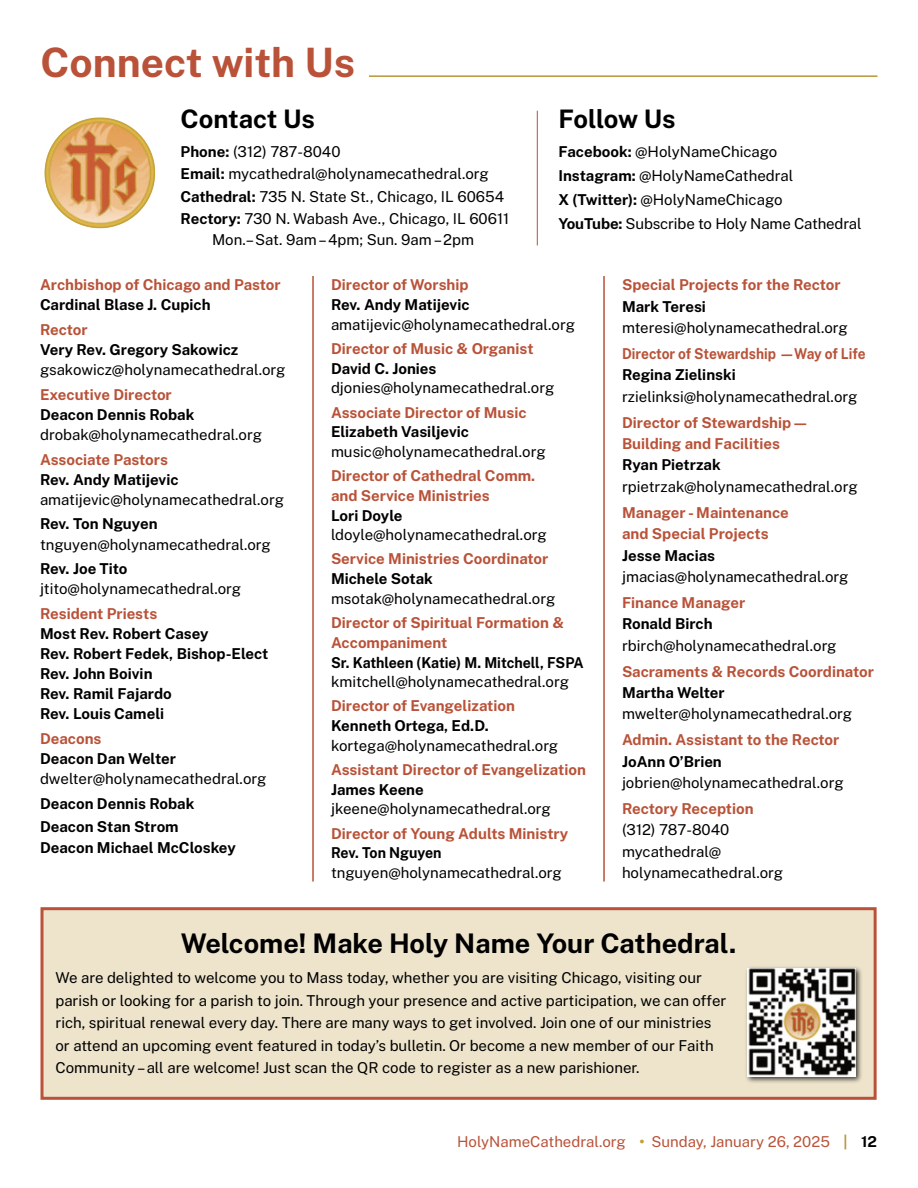
<style>
.page{position:relative;width:918px;height:1188px;background:#fff}
.page>*{position:absolute;margin:0;border:0;box-sizing:border-box;transform-origin:0 0}
.t1{font:100 40.5px "Swvxcf Public Sans";color:#b95238}
.headline{font:100 27px "Swvxcf Public Sans";color:#000}
.t2{font:100 25.5px "Swvxcf Public Sans";color:#000}
.body_text{font:100 15px/21.5px "Hrqbmt Public Sans";color:#000}
.kicker{font:100 15px/19.6px "Swvxcf Public Sans";color:#b95238}
.body_text-2{font:100 15px/20.1px "Swvxcf Public Sans";color:#000}
.body_text-3{font:100 15px/19.6px "Swvxcf Public Sans";color:#000;scale:.94 1}
.t3{font:100 15px "Hrqbmt Public Sans";color:#b95238}
.kicker-2{font:100 15px/21.5px "Tbgykf Public Sans";color:#b95238}
.kicker-3{font:100 15px "Swvxcf Public Sans";color:#b95238;scale:.91 1}
.s1{font-family:"Swvxcf Public Sans"}
.s2{font-family:"Hrqbmt Public Sans"}
.s3{font-family:"Swvxcf Public Sans";color:#c39f33}
.s4{font-family:"Swvxcf Public Sans";color:#b7973a}
.s5{font-family:"Swvxcf Public Sans";color:#000}
</style>
<div class="page">
<hr style="left:313px;top:276px;width:1px;height:605px;background:#b95238">
<hr style="left:604px;top:276px;width:1px;height:605px;background:#b95238">
<svg style="left:45px;top:118px;width:110px;height:110px"></svg>
<hr style="left:537px;top:111px;width:1px;height:134px;background:#b95238">
<div style="left:42px;top:909px;width:833px;height:189px;background:#eee4cc"></div>
<div style="left:40px;top:907px;width:837px;height:193px;border:3px solid #b95238"></div>
<div style="left:745px;top:965px;width:118px;height:118px;background:#000;opacity:.75"></div>
<img style="left:748px;top:968px;width:108px;height:108px">
<hr style="left:369px;top:75px;width:509px;height:2px;background:#b7973a">
<p class="t1" style="left:40px;top:36px;width:316px">Connect with Us</p>
<p class="t2" style="left:181px;top:102px;width:136px">Contact Us</p>
<p class="body_text" style="left:181px;top:140px;width:161px"><span class="s1">Phone:</span> (312) 787-8040</p>
<p class="body_text" style="left:181px;top:163px;width:310px"><span class="s1">Email:</span> mycathedral@holynamecathedral.org</p>
<p class="body_text" style="left:181px;top:185px;width:325px"><span class="s1">Cathedral:</span> 735 N. State St., Chicago, IL 60654</p>
<p class="body_text" style="left:181px;top:208px;width:330px;line-height:21px;text-align:center"><span class="s1">Rectory:</span> 730 N. Wabash Ave., Chicago, IL 60611<br>Mon.– Sat. 9am – 4pm; Sun. 9am – 2pm</p>
<p class="t2" style="left:558px;top:102px;width:119px">Follow Us</p>
<p class="body_text" style="left:558px;top:140px;width:220px"><span class="s1">Facebook:</span> @HolyNameChicago</p>
<p class="body_text" style="left:558px;top:164px;width:236px"><span class="s1">Instagram:</span> @HolyNameCathedral</p>
<p class="body_text" style="left:558px;top:188px;width:226px"><span class="s1">X (Twitter):</span> @HolyNameChicago</p>
<p class="body_text" style="left:558px;top:212px;width:305px"><span class="s1">YouTube:</span> Subscribe to Holy Name Cathedral</p>
<p class="kicker" style="left:40px;top:275px;width:242px">Archbishop of Chicago and Pastor</p>
<p class="body_text-2" style="left:40px;top:294px;width:172px">Cardinal Blase J. Cupich</p>
<p class="kicker" style="left:40px;top:319px;width:49px">Rector</p>
<p class="body_text" style="left:40px;top:339px;width:247px;line-height:20.1px"><span class="s1">Very Rev. Gregory Sakowicz </span>gsakowicz@holynamecathedral.org</p>
<p class="kicker" style="left:40px;top:384px;width:133px">Executive Director</p>
<p class="body_text" style="left:40px;top:404px;width:224px;line-height:20.1px"><span class="s1">Deacon Dennis Robak </span>drobak@holynamecathedral.org</p>
<p class="kicker" style="left:40px;top:449px;width:129px">Associate Pastors</p>
<p class="body_text" style="left:40px;top:469px;width:245px;line-height:20.1px"><span class="s1">Rev. Andy Matijevic </span>amatijevic@holynamecathedral.org</p>
<p class="body_text" style="left:40px;top:513px;width:232px;line-height:20.1px"><span class="s1">Rev. Ton Nguyen </span>tnguyen@holynamecathedral.org</p>
<p class="body_text" style="left:40px;top:558px;width:203px;line-height:20.1px"><span class="s1">Rev. Joe Tito </span>jtito@holynamecathedral.org</p>
<p class="kicker" style="left:40px;top:603px;width:119px">Resident Priests</p>
<p class="body_text-2" style="left:40px;top:623px;width:230px">Most Rev. Robert Casey<br>Rev. Robert Fedek, Bishop-Elect<br>Rev. John Boivin<br>Rev. Ramil Fajardo<br>Rev. Louis Cameli</p>
<p class="kicker" style="left:40px;top:728px;width:63px">Deacons</p>
<p class="body_text" style="left:40px;top:748px;width:228px;line-height:20.1px"><span class="s1">Deacon Dan Welter </span>dwelter@holynamecathedral.org</p>
<p class="body_text-2" style="left:40px;top:793px;width:156px">Deacon Dennis Robak</p>
<p class="body_text-2" style="left:40px;top:816px;width:140px">Deacon Stan Strom</p>
<p class="body_text-2" style="left:40px;top:838px;width:197px">Deacon Michael McCloskey</p>
<p class="kicker" style="left:331px;top:275px;width:139px">Director of Worship</p>
<p class="body_text" style="left:331px;top:294px;width:245px;line-height:19.6px"><span class="s1">Rev. Andy Matijevic </span>amatijevic@holynamecathedral.org</p>
<p class="kicker" style="left:331px;top:338px;width:204px">Director of Music &amp; Organist</p>
<p class="body_text" style="left:331px;top:358px;width:225px;line-height:19.6px"><span class="s1">David C. Jonies </span>djonies@holynamecathedral.org</p>
<p class="kicker" style="left:331px;top:402px;width:197px">Associate Director of Music</p>
<p class="body_text" style="left:331px;top:422px;width:216px;line-height:19.6px"><span class="s1">Elizabeth Vasiljevic </span>music@holynamecathedral.org</p>
<p class="kicker" style="left:331px;top:465px;width:206px">Director of Cathedral Comm. and Service Ministries</p>
<p class="body_text" style="left:331px;top:505px;width:217px;line-height:19.6px"><span class="s1">Lori Doyle </span>ldoyle@holynamecathedral.org</p>
<p class="kicker" style="left:331px;top:549px;width:219px">Service Ministries Coordinator</p>
<p class="body_text" style="left:331px;top:568px;width:226px;line-height:19.6px"><span class="s1">Michele Sotak </span>msotak@holynamecathedral.org</p>
<p class="kicker" style="left:331px;top:612px;width:235px">Director of Spiritual Formation &amp;<br>Accompaniment</p>
<p class="body_text-3" style="left:331px;top:652px;width:270px">Sr. Kathleen (Katie) M. Mitchell, FSPA <span class="s2">kmitchell@holynamecathedral.org</span></p>
<p class="kicker" style="left:331px;top:696px;width:185px">Director of Evangelization</p>
<p class="body_text" style="left:331px;top:715px;width:229px;line-height:19.6px"><span class="s1">Kenneth Ortega, Ed.D. </span>kortega@holynamecathedral.org</p>
<p class="kicker" style="left:331px;top:759px;width:256px">Assistant Director of Evangelization</p>
<p class="body_text" style="left:331px;top:779px;width:221px;line-height:19.6px"><span class="s1">James Keene </span>jkeene@holynamecathedral.org</p>
<p class="kicker" style="left:331px;top:823px;width:239px">Director of Young Adults Ministry</p>
<p class="body_text" style="left:331px;top:843px;width:232px;line-height:19.6px"><span class="s1">Rev. Ton Nguyen </span>tnguyen@holynamecathedral.org</p>
<p class="kicker" style="left:622px;top:275px;width:220px">Special Projects for the Rector</p>
<p class="body_text" style="left:622px;top:295px;width:227px"><span class="s1">Mark Teresi </span>mteresi@holynamecathedral.org</p>
<p class="kicker-3" style="left:622px;top:344px;width:269px">Director of Stewardship —Way of Life</p>
<p class="body_text" style="left:622px;top:364px;width:237px"><span class="s1">Regina Zielinski </span>rzielinksi@holynamecathedral.org</p>
<p class="kicker-2" style="left:622px;top:411px;width:186px">Director of Stewardship —<br><span class="s1">Building and Facilities</span></p>
<p class="body_text" style="left:622px;top:454px;width:237px"><span class="s1">Ryan Pietrzak </span>rpietrzak@holynamecathedral.org</p>
<p class="kicker" style="left:622px;top:501px;width:168px;line-height:21.5px">Manager - Maintenance and Special Projects</p>
<p class="body_text" style="left:622px;top:544px;width:228px"><span class="s1">Jesse Macias </span>jmacias@holynamecathedral.org</p>
<p class="kicker" style="left:622px;top:592px;width:125px">Finance Manager</p>
<p class="body_text" style="left:622px;top:613px;width:216px"><span class="s1">Ronald Birch </span>rbirch@holynamecathedral.org</p>
<p class="kicker" style="left:622px;top:661px;width:253px">Sacraments &amp; Records Coordinator</p>
<p class="body_text" style="left:622px;top:681px;width:232px"><span class="s1">Martha Welter </span>mwelter@holynamecathedral.org</p>
<p class="kicker" style="left:622px;top:729px;width:219px">Admin. Assistant to the Rector</p>
<p class="body_text" style="left:622px;top:750px;width:223px"><span class="s1">JoAnn O’Brien </span>jobrien@holynamecathedral.org</p>
<p class="kicker" style="left:622px;top:798px;width:133px">Rectory Reception</p>
<p class="body_text" style="left:622px;top:819px;width:163px">(312) 787-8040 mycathedral@ holynamecathedral.org</p>
<p class="headline" style="left:181px;top:926px;width:557px">Welcome! Make Holy Name Your Cathedral.</p>
<p class="body_text" style="left:56px;top:966px;width:672px;line-height:22.5px">We are delighted to welcome you to Mass today, whether you are visiting Chicago, visiting our parish or looking for a parish to join. Through your presence and active participation, we can offer rich, spiritual renewal every day. There are many ways to get involved. Join one of our ministries or attend an upcoming event featured in today’s bulletin. Or become a new member of our Faith Community – all are welcome! Just scan the QR code to register as a new parishioner.</p>
<p class="t3" style="left:457px;top:1131px;width:421px">HolyNameCathedral.org <span class="s3">•</span> Sunday, January 26, 2025 <span class="s4">|</span> <span class="s5">12</span></p>
</div>
